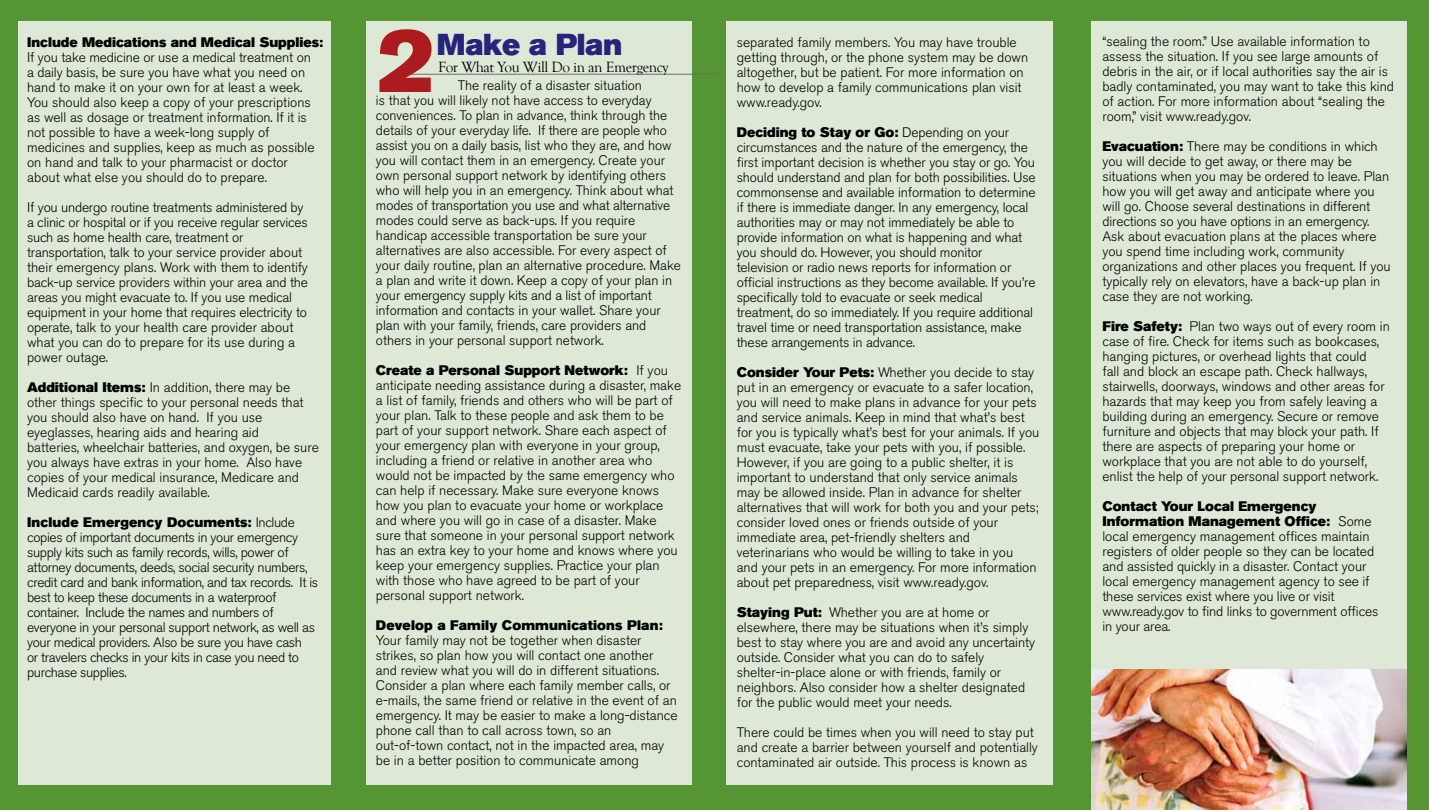
<style>
.page{position:relative;width:1429px;height:810px;background:#fff}
.page>*{position:absolute;margin:0;border:0;box-sizing:border-box;transform-origin:0 0}
.t1{font:90px "Akzidenz Grotesk BE Super";color:#ae1b1f}
.t2{font:30px "Akzidenz Grotesk BE Super";letter-spacing:-.01em;color:#26247b}
.t3{font:15.25px "Goudy Old Style T";letter-spacing:-.025em;color:#000}
.t4{font:300 13.75px/15px "Akzidenz Grotesk BE";color:#000}
.t5{font:300 13.75px/15px "Akzidenz Grotesk BE";letter-spacing:-.025em;color:#000}
.t6{font:13.75px/15px "Akzidenz Grotesk BE Super";color:#000}
.s1{font-family:"Akzidenz Grotesk BE Super";font-weight:400}
.s2{font-family:"Akzidenz Grotesk BE";font-weight:300}
</style>
<div class="page">
<div style="left:0;top:0;width:715px;height:810px;background:#559534"></div>
<div style="left:1064px;top:0;width:365px;height:810px;background:#559534"></div>
<div style="left:1091px;top:21px;width:315px;height:764px;background:#dde9d6"></div>
<div style="left:704px;top:0;width:372px;height:810px;background:#559534"></div>
<div style="left:726px;top:21px;width:326px;height:764px;background:#dde9d6"></div>
<div style="left:18px;top:21px;width:313px;height:764px;background:#dde9d6"></div>
<img style="left:1091px;top:669px;width:315px;height:141px">
<div style="left:366px;top:21px;width:325px;height:764px;background:#dde9d6"></div>
<hr style="left:402px;top:74px;width:315px;height:1px;background:#6d6e71">
<p class="t6" style="left:27px;top:35px;width:298px">Include Medications and Medical Supplies:</p>
<p class="t4" style="left:27px;top:50px;width:289px">If you take medicine or use a medical treatment on a daily basis, be sure you have what you need on hand to make it on your own for at least a week.<br>You should also keep a copy of your prescriptions as well as dosage or treatment information. If it is not possible to have a week-long supply of medicines and supplies, keep as much as possible on hand and talk to your pharmacist or doctor about what else you should do to prepare.</p>
<p class="t4" style="left:27px;top:200px;width:282px">If you undergo routine treatments administered by a clinic or hospital or if you receive regular services such as home health care, treatment or transportation, talk to your service provider about their emergency plans. Work with them to identify back-up service providers within your area and the areas you might evacuate to. If you use medical equipment in your home that requires electricity to operate, talk to your health care provider about what you can do to prepare for its use during a power outage.</p>
<p class="t4" style="left:27px;top:380px;width:293px"><span class="s1">Additional Items:</span> In addition, there may be other things specific to your personal needs that you should also have on hand. If you use eyeglasses, hearing aids and hearing aid<br>batteries, wheelchair batteries, and oxygen, be sure you always have extras in your home. Also have copies of your medical insurance, Medicare and Medicaid cards readily available.</p>
<p class="t6" style="left:27px;top:515px;width:269px">Include Emergency Documents: <span class="s2">Include</span></p>
<p class="t5" style="left:27px;top:530px;width:293px">copies of important documents in your emergency supply kits such as family records, wills, power of attorney documents, deeds, social security numbers, credit card and bank information, and tax records. It is best to keep these documents in a waterproof container. Include the names and numbers of everyone in your personal support network, as well as your medical providers. Also be sure you have cash<br>or travelers checks in your kits in case you need to purchase supplies.</p>
<h1 class="t1" style="left:377px;top:8px;width:60px">2</h1>
<h2 class="t2" style="left:437px;top:27px;width:187px">Make a Plan</h2>
<p class="t3" style="left:438px;top:59px;width:232px">For What You Will Do in an Emergency</p>
<p class="t4" style="left:376px;top:78px;width:306px;text-indent:82px">The reality of a disaster situation<br>is that you will likely not have access to everyday conveniences. To plan in advance, think through the details of your everyday life. If there are people who assist you on a daily basis, list who they are, and how you will contact them in an emergency. Create your own personal support network by identifying others who will help you in an emergency. Think about what modes of transportation you use and what alternative modes could serve as back-ups. If you require handicap accessible transportation be sure your alternatives are also accessible. For every aspect of your daily routine, plan an alternative procedure. Make a plan and write it down. Keep a copy of your plan in your emergency supply kits and a list of important information and contacts in your wallet. Share your plan with your family, friends, care providers and others in your personal support network.</p>
<p class="t6" style="left:376px;top:363px;width:294px">Create a Personal Support Network: <span class="s2">If you</span></p>
<p class="t4" style="left:376px;top:378px;width:307px">anticipate needing assistance during a disaster, make a list of family, friends and others who will be part of your plan. Talk to these people and ask them to be part of your support network. Share each aspect of your emergency plan with everyone in your group, including a friend or relative in another area who would not be impacted by the same emergency who can help if necessary. Make sure everyone knows how you plan to evacuate your home or workplace and where you will go in case of a disaster. Make sure that someone in your personal support network has an extra key to your home and knows where you keep your emergency supplies. Practice your plan with those who have agreed to be part of your personal support network.</p>
<p class="t6" style="left:376px;top:618px;width:288px">Develop a Family Communications Plan:</p>
<p class="t4" style="left:376px;top:633px;width:303px">Your family may not be together when disaster strikes, so plan how you will contact one another and review what you will do in different situations.<br>Consider a plan where each family member calls, or e-mails, the same friend or relative in the event of an emergency. It may be easier to make a long-distance phone call than to call across town, so an out-of-town contact, not in the impacted area, may be in a better position to communicate among</p>
<p class="t4" style="left:737px;top:35px;width:293px">separated family members. You may have trouble getting through, or the phone system may be down altogether, but be patient. For more information on how to develop a family communications plan visit www.ready.gov.</p>
<p class="t6" style="left:737px;top:124px;width:274px">Deciding to Stay or Go: <span class="s2">Depending on your</span></p>
<p class="t4" style="left:737px;top:140px;width:300px">circumstances and the nature of the emergency, the first important decision is whether you stay or go. You should understand and plan for both possibilities. Use commonsense and available information to determine if there is immediate danger. In any emergency, local authorities may or may not immediately be able to provide information on what is happening and what you should do. However, you should monitor television or radio news reports for information or official instructions as they become available. If you’re specifically told to evacuate or seek medical treatment, do so immediately. If you require additional travel time or need transportation assistance, make these arrangements in advance.</p>
<p class="t4" style="left:737px;top:365px;width:304px"><span class="s1">Consider Your Pets:</span> Whether you decide to stay put in an emergency or evacuate to a safer location, you will need to make plans in advance for your pets and service animals. Keep in mind that what’s best for you is typically what’s best for your animals. If you must evacuate, take your pets with you, if possible.<br>However, if you are going to a public shelter, it is important to understand that only service animals may be allowed inside. Plan in advance for shelter alternatives that will work for both you and your pets; consider loved ones or friends outside of your immediate area, pet-friendly shelters and veterinarians who would be willing to take in you<br>and your pets in an emergency. For more information about pet preparedness, visit www.ready.gov.</p>
<p class="t4" style="left:737px;top:605px;width:300px"><span class="s1">Staying Put:</span> Whether you are at home or elsewhere, there may be situations when it’s simply best to stay where you are and avoid any uncertainty outside. Consider what you can do to safely shelter-in-place alone or with friends, family or neighbors. Also consider how a shelter designated for the public would meet your needs.</p>
<p class="t4" style="left:737px;top:725px;width:303px">There could be times when you will need to stay put and create a barrier between yourself and potentially contaminated air outside. This process is known as</p>
<p class="t4" style="left:1102px;top:34px;width:293px">“sealing the room.” Use available information to assess the situation. If you see large amounts of debris in the air, or if local authorities say the air is badly contaminated, you may want to take this kind of action. For more information about “sealing the room,” visit www.ready.gov.</p>
<p class="t4" style="left:1102px;top:139px;width:290px"><span class="s1">Evacuation:</span> There may be conditions in which you will decide to get away, or there may be situations when you may be ordered to leave. Plan how you will get away and anticipate where you will go. Choose several destinations in different directions so you have options in an emergency.<br>Ask about evacuation plans at the places where you spend time including work, community organizations and other places you frequent. If you typically rely on elevators, have a back-up plan in case they are not working.</p>
<p class="t4" style="left:1102px;top:319px;width:289px"><span class="s1">Fire Safety:</span> Plan two ways out of every room in case of fire. Check for items such as bookcases, hanging pictures, or overhead lights that could<br>fall and block an escape path. Check hallways, stairwells, doorways, windows and other areas for hazards that may keep you from safely leaving a building during an emergency. Secure or remove furniture and objects that may block your path. If there are aspects of preparing your home or workplace that you are not able to do yourself, enlist the help of your personal support network.</p>
<p class="t6" style="left:1102px;top:499px;width:271px">Contact Your Local Emergency<br>Information Management Office: <span class="s2">Some</span></p>
<p class="t4" style="left:1102px;top:529px;width:277px">local emergency management offices maintain registers of older people so they can be located and assisted quickly in a disaster. Contact your local emergency management agency to see if these services exist where you live or visit www.ready.gov to find links to government offices in your area.</p>
</div>
